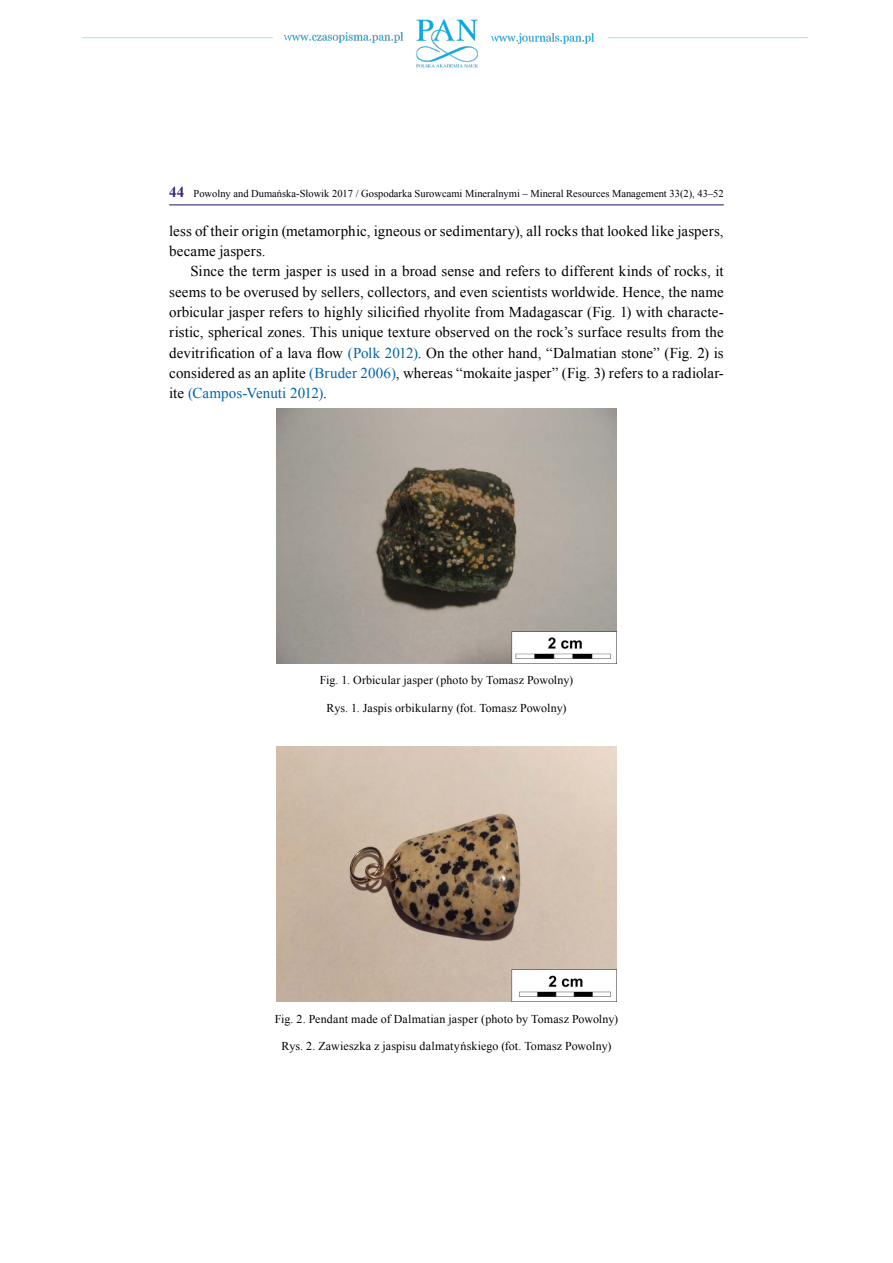
<style>
.page{position:relative;width:893px;height:1263px;background:#fff}
.page>*{position:absolute;margin:0;border:0;box-sizing:border-box;transform-origin:0 0}
.t1{font:15px/20.4px "Times New Roman";letter-spacing:.01em;color:#000}
.t2{font:12px "Times New Roman";color:#000}
.t3{font:10.5px "Times New Roman";color:#000}
.s1{font-weight:700;font-size:15px;color:#362978}
.s2{color:#0364a8}
</style>
<div class="page">
<img style="left:82px;top:19px;width:727px;height:49px">
<hr style="left:169px;top:204px;width:555px;height:1px;background:#362978">
<img style="left:276px;top:408px;width:341px;height:255px">
<img style="left:276px;top:746px;width:341px;height:255px">
<p class="t3" style="left:169px;top:186px;width:556px"><span class="s1">44</span> Powolny and Dumańska-Słowik 2017 / Gospodarka Surowcami Mineralnymi – Mineral Resources Management 33(2), 43–52</p>
<p class="t1" style="left:169px;top:220px;width:556px">less of their origin (metamorphic, igneous or sedimentary), all rocks that looked like jaspers, became jaspers.</p>
<p class="t1" style="left:169px;top:261px;width:556px;text-align:justify;text-indent:21px">Since the term jasper is used in a broad sense and refers to different kinds of rocks, it seems to be overused by sellers, collectors, and even scientists worldwide. Hence, the name orbicular jasper refers to highly silicified rhyolite from Madagascar (Fig. 1) with characte&shy;ristic, spherical zones. This unique texture observed on the rock’s surface results from the devitrification of a lava flow <span class="s2">(Polk 2012)</span>. On the other hand, “Dalmatian stone” (Fig. 2) is considered as an aplite <span class="s2">(Bruder 2006)</span>, whereas “mokaite jasper” (Fig. 3) refers to a radiolar&shy;ite <span class="s2">(Campos-Venuti 2012)</span>.</p>
<p class="t2" style="left:320px;top:672px;width:255px">Fig. 1. Orbicular jasper (photo by Tomasz Powolny)</p>
<p class="t2" style="left:327px;top:700px;width:241px">Rys. 1. Jaspis orbikularny (fot. Tomasz Powolny)</p>
<p class="t2" style="left:275px;top:1010px;width:345px">Fig. 2. Pendant made of Dalmatian jasper (photo by Tomasz Powolny)</p>
<p class="t2" style="left:282px;top:1038px;width:331px">Rys. 2. Zawieszka z jaspisu dalmatyńskiego (fot. Tomasz Powolny)</p>
</div>
